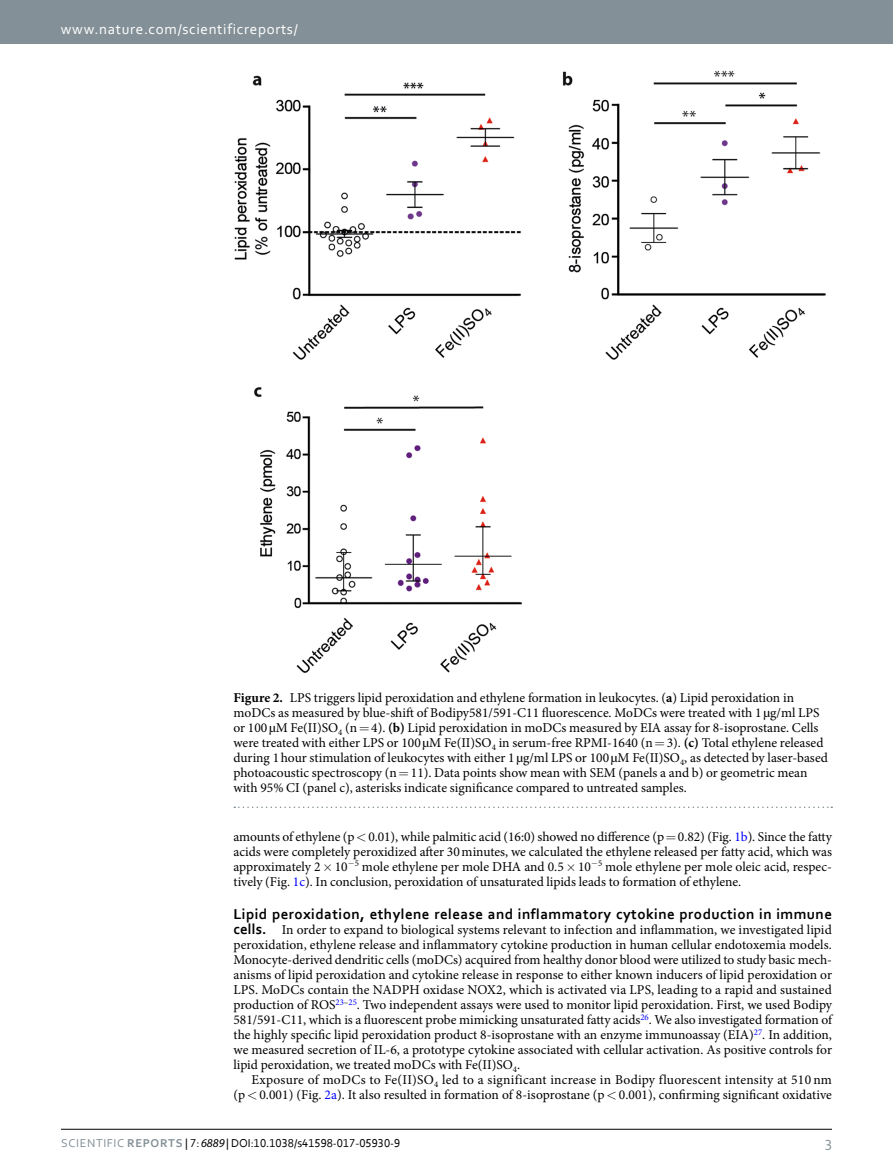
<style>
.page{position:relative;width:893px;height:1174px;background:#fff}
.page>*{position:absolute;margin:0;border:0;box-sizing:border-box;transform-origin:0 0}
.t1{font:700 15px "Corbel";letter-spacing:.03em;color:#000}
.t2{font:15px "Corbel 2";letter-spacing:.045em;color:#fff}
.t3{font:15px "Corbel 2";color:#839097}
.t4{font:13.5px/15px "Minion Pro";color:#000;text-align:justify}
.t5{font:12px "Corbel";color:#000}
.s1{font-weight:700}
.s2{font-family:"STIX General"}
.s3{color:#00f}
.s4{font-family:"Corbel";font-weight:700;font-size:15px}
.s5{font-family:"Corbel 2";color:#839097}
.s6{font-family:"Corbel Bold 2";color:#839097}
.s7{font-family:"Myriad Pro";font-style:italic}
</style>
<div class="page">
<div style="left:0;top:0;width:893px;height:43px;background:#839097"></div>
<hr style="left:61px;top:1129px;width:771px;height:1px;background:#000">
<img style="left:234px;top:70px;width:592px;height:603px">
<svg style="left:234px;top:806px;width:598px;height:2px"></svg>
<p class="t2" style="left:61px;top:19px;width:238px">www.nature.com/scientificreports/</p>
<p class="t4" style="left:233px;top:690px;width:596px;text-align:left"><span class="s1">Figure 2.</span> LPS triggers lipid peroxidation and ethylene formation in leukocytes. (<span class="s1">a</span>) Lipid peroxidation in moDCs as measured by blue-shift of Bodipy581/591-C11 fluorescence. MoDCs were treated with 1 <span class="s2">µ</span>g/ml LPS or 100 <span class="s2">µ</span>M Fe(II)SO<sub>4</sub> (n 4). <span class="s1">(b)</span> Lipid peroxidation in moDCs measured by EIA assay for 8-isoprostane. Cells were treated with either LPS or 100 <span class="s2">µ</span>M Fe(II)SO<sub>4</sub> in serum-free RPMI-1640 (n 3). <span class="s1">(c)</span> Total ethylene released during 1hour stimulation of leukocytes with either 1 <span class="s2">µ</span>g/ml LPS or 100 <span class="s2">µ</span>M Fe(II)SO<sub>4</sub>, as detected by laser-based photoacoustic spectroscopy (n 11). Data points show mean with SEM (panels a and b) or geometric mean with 95% CI (panel c), asterisks indicate significance compared to untreated samples.</p>
<p class="t4" style="left:233px;top:829px;width:600px">amounts of ethylene (p 0.01), while palmitic acid (16:0) showed no difference (p 0.82) (Fig. <span class="s3">1b</span>). Since the fatty acids were completely peroxidized after 30minutes, we calculated the ethylene released per fatty acid, which was approximately 2 10−<sup>5</sup> mole ethylene per mole DHA and 0.5 10−<sup>5</sup> mole ethylene per mole oleic acid, respec&shy;tively (Fig. <span class="s3">1c</span>). In conclusion, peroxidation of unsaturated lipids leads to formation of ethylene.</p>
<p class="t1" style="left:233px;top:904px;width:600px">Lipid peroxidation, ethylene release and inflammatory cytokine production in immune</p>
<p class="t4" style="left:233px;top:922px;width:600px"><span class="s4">cells.</span> In order to expand to biological systems relevant to infection and inflammation, we investigated lipid peroxidation, ethylene release and inflammatory cytokine production in human cellular endotoxemia models.<br>Monocyte-derived dendritic cells (moDCs) acquired from healthy donor blood were utilized to study basic mech&shy;anisms of lipid peroxidation and cytokine release in response to either known inducers of lipid peroxidation or LPS. MoDCs contain the NADPH oxidase NOX2, which is activated via LPS, leading to a rapid and sustained production of ROS<sup>23</sup><sup>–</sup><sup>25</sup>. Two independent assays were used to monitor lipid peroxidation. First, we used Bodipy 581/591-C11, which is a fluorescent probe mimicking unsaturated fatty acids<sup>26</sup>. We also investigated formation of the highly specific lipid peroxidation product 8-isoprostane with an enzyme immunoassay (EIA)<sup>27</sup>. In addition, we measured secretion of IL-6, a prototype cytokine associated with cellular activation. As positive controls for lipid peroxidation, we treated moDCs with Fe(II)SO<sub>4</sub>.</p>
<p class="t4" style="left:233px;top:1072px;width:600px;text-align:right">Exposure of moDCs to Fe(II)SO<sub>4</sub> led to a significant increase in Bodipy fluorescent intensity at 510 nm<br>(p 0.001) (Fig. <span class="s3">2a</span>). It also resulted in formation of 8-isoprostane (p 0.001), confirming significant oxidative</p>
<p class="t5" style="left:61px;top:1135px;width:341px"><span class="s5">SCIENTIfIC</span> <span class="s6">REPORTS</span> | 7: <span class="s7">6889</span> | DOI:10.1038/s41598-017-05930-9</p>
<p class="t3" style="left:825px;top:1132px;width:8px">3</p>
</div>
